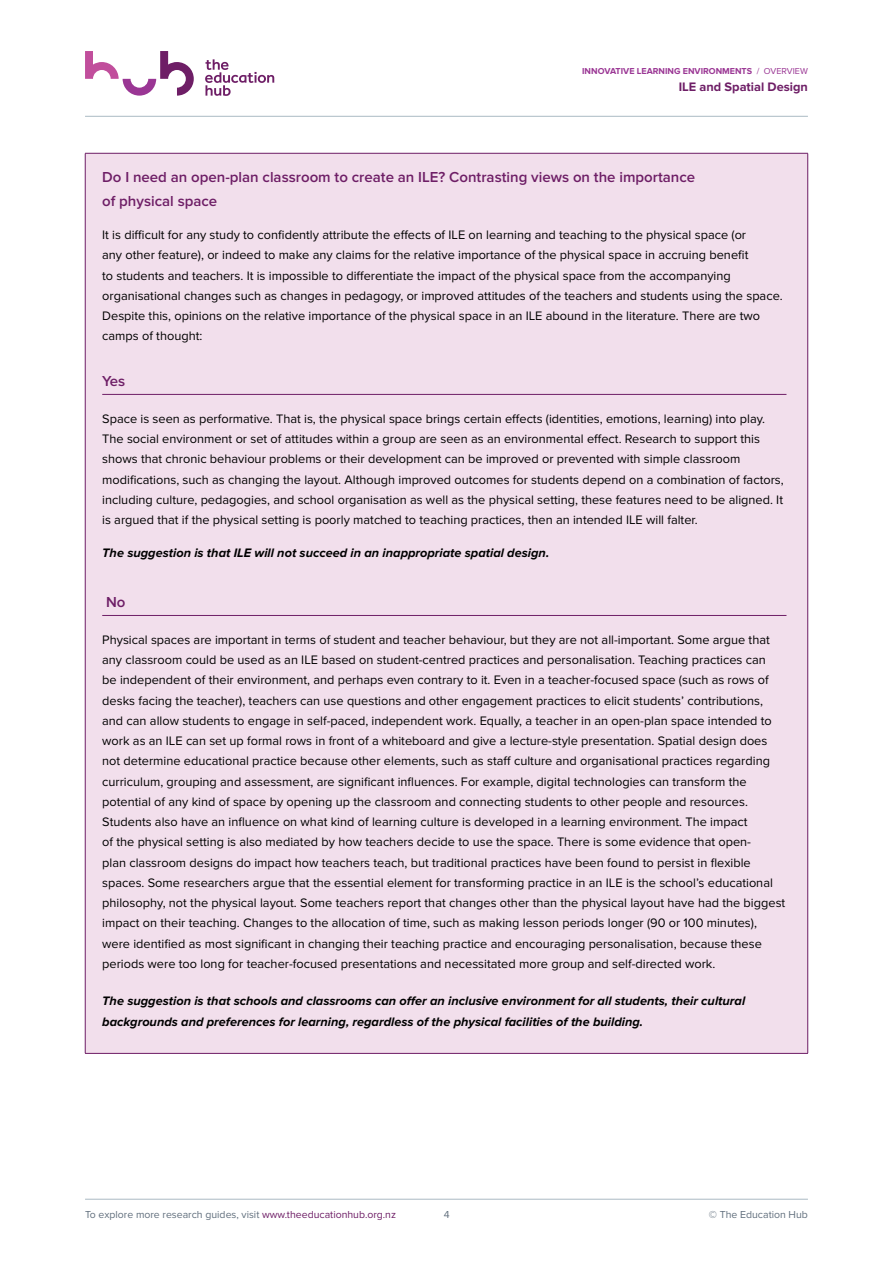
<style>
.page{position:relative;width:893px;height:1263px;background:#fff}
.page>*{position:absolute;margin:0;border:0;box-sizing:border-box;transform-origin:0 0}
.t1{font:600 15px/24px "Proxima Nova";color:#6e1e66}
.t2{font:12.75px/20.2px "Proxima Nova";color:#000}
.t3{font:italic 700 12.75px/20.2px "Proxima Nova";color:#000}
.t4{font:700 12.75px "Proxima Nova";color:#6e1e66}
.t5{font:10.5px "Proxima Nova";color:#616f7d}
.t6{font:700 9px "Proxima Nova";color:#9a3694}
.s1{font-weight:400}
.s2{color:#6e1e66}
</style>
<div class="page">
<svg style="left:85px;top:51px;width:109px;height:45px"></svg>
<svg style="left:205px;top:59px;width:69px;height:37px"></svg>
<hr style="left:85px;top:1199px;width:723px;height:1px;background:#aabac3">
<hr style="left:85px;top:116px;width:723px;height:1px;background:#aabac3">
<div style="left:85px;top:153px;width:723px;height:900px;background:#f2dfec"></div>
<hr style="left:85px;top:153px;width:723px;height:1px;background:#6e1e66">
<hr style="left:85px;top:153px;width:1px;height:900px;background:#6e1e66">
<hr style="left:807px;top:153px;width:1px;height:900px;background:#6e1e66">
<hr style="left:85px;top:1053px;width:723px;height:1px;background:#6e1e66">
<hr style="left:102px;top:394px;width:684px;height:1px;background:#6e1e66">
<hr style="left:102px;top:615px;width:684px;height:1px;background:#6e1e66">
<p class="t6" style="left:582px;top:67px;width:227px">INNOVATIVE LEARNING ENVIRONMENTS <span class="s1">/ OVERVIEW</span></p>
<p class="t4" style="left:679px;top:82px;width:131px">ILE and Spatial Design</p>
<p class="t1" style="left:102px;top:166px;width:594px">Do I need an open-plan classroom to create an ILE? Contrasting views on the importance of physical space</p>
<p class="t2" style="left:102px;top:225px;width:682px">It is difficult for any study to confidently attribute the effects of ILE on learning and teaching to the physical space (or<br>any other feature), or indeed to make any claims for the relative importance of the physical space in accruing benefit<br>to students and teachers. It is impossible to differentiate the impact of the physical space from the accompanying organisational changes such as changes in pedagogy, or improved attitudes of the teachers and students using the space.<br>Despite this, opinions on the relative importance of the physical space in an ILE abound in the literature. There are two camps of thought:</p>
<p class="t1" style="left:102px;top:369px;width:25px">Yes</p>
<p class="t2" style="left:102px;top:409px;width:683px">Space is seen as performative. That is, the physical space brings certain effects (identities, emotions, learning) into play.<br>The social environment or set of attitudes within a group are seen as an environmental effect. Research to support this shows that chronic behaviour problems or their development can be improved or prevented with simple classroom modifications, such as changing the layout. Although improved outcomes for students depend on a combination of factors, including culture, pedagogies, and school organisation as well as the physical setting, these features need to be aligned. It is argued that if the physical setting is poorly matched to teaching practices, then an intended ILE will falter.</p>
<p class="t3" style="left:102px;top:543px;width:448px">The suggestion is that ILE will not succeed in an inappropriate spatial design.</p>
<p class="t1" style="left:106px;top:590px;width:21px">No</p>
<p class="t2" style="left:102px;top:630px;width:685px">Physical spaces are important in terms of student and teacher behaviour, but they are not all-important. Some argue that any classroom could be used as an ILE based on student-centred practices and personalisation. Teaching practices can<br>be independent of their environment, and perhaps even contrary to it. Even in a teacher-focused space (such as rows of desks facing the teacher), teachers can use questions and other engagement practices to elicit students’ contributions, and can allow students to engage in self-paced, independent work. Equally, a teacher in an open-plan space intended to work as an ILE can set up formal rows in front of a whiteboard and give a lecture-style presentation. Spatial design does not determine educational practice because other elements, such as staff culture and organisational practices regarding curriculum, grouping and assessment, are significant influences. For example, digital technologies can transform the potential of any kind of space by opening up the classroom and connecting students to other people and resources.<br>Students also have an influence on what kind of learning culture is developed in a learning environment. The impact<br>of the physical setting is also mediated by how teachers decide to use the space. There is some evidence that open-<br>plan classroom designs do impact how teachers teach, but traditional practices have been found to persist in flexible spaces. Some researchers argue that the essential element for transforming practice in an ILE is the school’s educational philosophy, not the physical layout. Some teachers report that changes other than the physical layout have had the biggest impact on their teaching. Changes to the allocation of time, such as making lesson periods longer (90 or 100 minutes), were identified as most significant in changing their teaching practice and encouraging personalisation, because these periods were too long for teacher-focused presentations and necessitated more group and self-directed work.</p>
<p class="t3" style="left:102px;top:991px;width:644px">The suggestion is that schools and classrooms can offer an inclusive environment for all students, their cultural backgrounds and preferences for learning, regardless of the physical facilities of the building.</p>
<p class="t5" style="left:85px;top:1210px;width:312px">To explore more research guides, visit <span class="s2">www.theeducationhub.org.nz</span></p>
<p class="t5" style="left:444px;top:1210px;width:7px">4</p>
<p class="t5" style="left:709px;top:1210px;width:101px">© The Education Hub</p>
</div>
